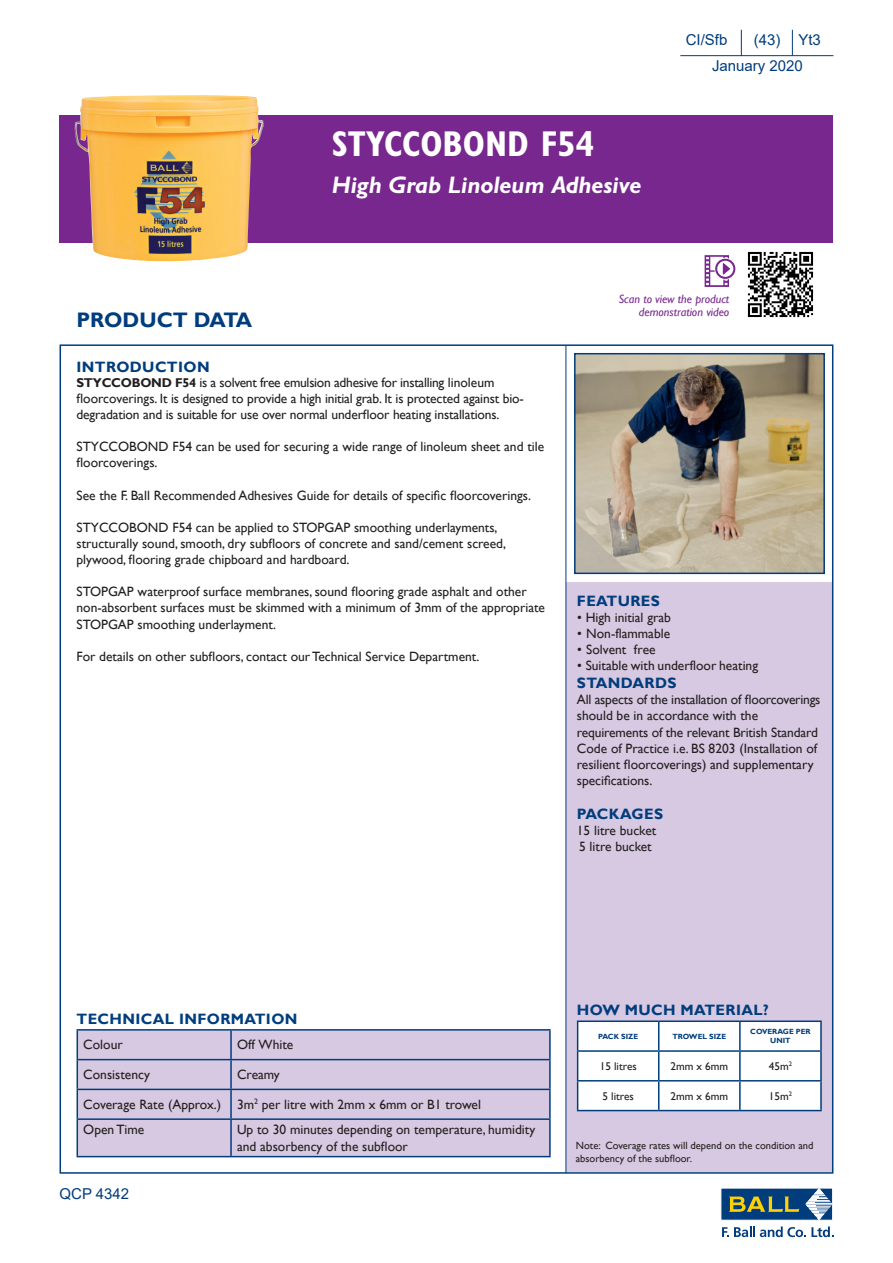
<style>
.page{position:relative;width:893px;height:1263px;background:#fff}
.page>*{position:absolute;margin:0;border:0;box-sizing:border-box;transform-origin:0 0}
.t1{font:700 condensed 36px "Gill Sans MT Std";color:#fff}
.t2{font:italic 700 24px "Gill Sans MT Std";color:#fff}
.t3{font:700 21px "Gill Sans";color:#013d7d}
.t4{font:700 15px "Gill Sans";letter-spacing:.025em;color:#013d7d}
.t5{font:15px "Arial";color:#013d7d}
.t6{font:13.5px/16px "Gill Sans";color:#231f20}
.t7{font:italic 12px/13.5px "Gill Sans";color:#77278d;text-align:right}
.t8{font:11.25px "Gill Sans";color:#231f20}
.t9{font:10.5px/12.6px "Gill Sans";color:#231f20}
.t10{font:700 7.5px/9px "Gill Sans";color:#013d7d;text-align:center}
.s1{font-weight:700;font-size:12.75px}
</style>
<div class="page">
<div style="left:566px;top:582px;width:267px;height:590px;background:#d7c9e1"></div>
<hr style="left:680px;top:55px;width:153px;height:1px;background:#013d7d">
<svg style="left:741px;top:30px;width:1px;height:26px"></svg>
<svg style="left:792px;top:30px;width:1px;height:25px"></svg>
<div style="left:60px;top:115px;width:773px;height:127px;background:#77278d"></div>
<hr style="left:566px;top:346px;width:1px;height:827px;background:#013d7d">
<img style="left:577px;top:356px;width:245px;height:215px">
<div style="left:574px;top:353px;width:251px;height:221px;border:2px solid #013d7d"></div>
<hr style="left:577px;top:1020px;width:82px;height:2px;background:#013d7d">
<hr style="left:659px;top:1020px;width:81px;height:2px;background:#013d7d">
<hr style="left:820px;top:1022px;width:2px;height:28px;background:#013d7d">
<hr style="left:740px;top:1020px;width:82px;height:2px;background:#013d7d">
<hr style="left:820px;top:1052px;width:2px;height:28px;background:#013d7d">
<hr style="left:740px;top:1050px;width:82px;height:2px;background:#013d7d">
<hr style="left:577px;top:1110px;width:82px;height:1px;background:#013d7d">
<svg style="left:577px;top:1021px;width:244px;height:89px;background:#f0f3f7"></svg>
<hr style="left:659px;top:1080px;width:81px;height:1px;background:#013d7d">
<hr style="left:659px;top:1110px;width:81px;height:1px;background:#013d7d">
<hr style="left:739px;top:1081px;width:2px;height:29px;background:#013d7d">
<hr style="left:820px;top:1081px;width:2px;height:29px;background:#013d7d">
<hr style="left:740px;top:1080px;width:82px;height:1px;background:#013d7d">
<hr style="left:740px;top:1110px;width:82px;height:1px;background:#013d7d">
<div style="left:78px;top:1030px;width:471px;height:126px;background:#d7c9e1"></div>
<hr style="left:77px;top:1029px;width:154px;height:1px;background:#013d7d">
<hr style="left:230px;top:1030px;width:2px;height:29px;background:#013d7d">
<hr style="left:549px;top:1030px;width:2px;height:29px;background:#013d7d">
<hr style="left:231px;top:1029px;width:320px;height:1px;background:#013d7d">
<hr style="left:77px;top:1059px;width:154px;height:1px;background:#013d7d">
<hr style="left:230px;top:1060px;width:2px;height:29px;background:#013d7d">
<hr style="left:549px;top:1060px;width:2px;height:29px;background:#013d7d">
<hr style="left:231px;top:1059px;width:320px;height:1px;background:#013d7d">
<svg style="left:77px;top:1030px;width:1px;height:88px"></svg>
<hr style="left:77px;top:1089px;width:154px;height:1px;background:#013d7d">
<hr style="left:230px;top:1090px;width:2px;height:28px;background:#013d7d">
<hr style="left:549px;top:1090px;width:2px;height:28px;background:#013d7d">
<hr style="left:231px;top:1089px;width:320px;height:1px;background:#013d7d">
<hr style="left:77px;top:1120px;width:1px;height:36px;background:#013d7d">
<hr style="left:77px;top:1118px;width:154px;height:2px;background:#013d7d">
<hr style="left:77px;top:1156px;width:154px;height:1px;background:#013d7d">
<hr style="left:230px;top:1120px;width:2px;height:36px;background:#013d7d">
<hr style="left:549px;top:1120px;width:2px;height:36px;background:#013d7d">
<hr style="left:231px;top:1118px;width:320px;height:2px;background:#013d7d">
<hr style="left:231px;top:1156px;width:320px;height:1px;background:#013d7d">
<svg style="left:722px;top:1226px;width:111px;height:11px"></svg>
<div style="left:721px;top:1188px;width:112px;height:32px;background:#013d7d"></div>
<svg style="left:729px;top:1196px;width:70px;height:16px"></svg>
<svg style="left:805px;top:1188px;width:28px;height:32px"></svg>
<svg style="left:705px;top:255px;width:30px;height:32px"></svg>
<img style="left:75px;top:95px;width:189px;height:166px">
<img style="left:747px;top:251px;width:67px;height:67px">
<p class="t1" style="left:332px;top:123px;width:264px">STYCCOBOND F54</p>
<p class="t2" style="left:332px;top:170px;width:311px">High Grab Linoleum Adhesive</p>
<p class="t5" style="left:686px;top:30px;width:43px">CI/Sfb</p>
<p class="t5" style="left:754px;top:30px;width:28px">(43)</p>
<p class="t5" style="left:798px;top:30px;width:24px">Yt3</p>
<p class="t5" style="left:712px;top:56px;width:92px">January 2020</p>
<p class="t3" style="left:77px;top:307px;width:177px">PRODUCT DATA</p>
<p class="t4" style="left:77px;top:358px;width:135px">INTRODUCTION</p>
<p class="t6" style="left:77px;top:374px;width:449px"><span class="s1">STYCCOBOND F54</span> is a solvent free emulsion adhesive for installing linoleum floorcoverings. It is designed to provide a high initial grab. It is protected against bio&shy;degradation and is suitable for use over normal underfloor heating installations.</p>
<p class="t6" style="left:77px;top:439px;width:469px">STYCCOBOND F54 can be used for securing a wide range of linoleum sheet and tile floorcoverings.</p>
<p class="t6" style="left:77px;top:487px;width:456px">See the F. Ball Recommended Adhesives Guide for details of specific floorcoverings.</p>
<p class="t6" style="left:77px;top:519px;width:431px">STYCCOBOND F54 can be applied to STOPGAP smoothing underlayments, structurally sound, smooth, dry subfloors of concrete and sand/cement screed, plywood, flooring grade chipboard and hardboard.</p>
<p class="t6" style="left:77px;top:584px;width:470px">STOPGAP waterproof surface membranes, sound flooring grade asphalt and other non-absorbent surfaces must be skimmed with a minimum of 3mm of the appropriate<br>STOPGAP smoothing underlayment.</p>
<p class="t6" style="left:77px;top:648px;width:404px">For details on other subfloors, contact our Technical Service Department.</p>
<p class="t7" style="left:619px;top:292px;width:112px">Scan to view the product demonstration video</p>
<p class="t4" style="left:577px;top:592px;width:84px">FEATURES</p>
<p class="t6" style="left:577px;top:609px;width:95px">• High initial grab</p>
<p class="t6" style="left:577px;top:625px;width:95px">• Non-flammable</p>
<p class="t6" style="left:577px;top:641px;width:80px">• Solvent free</p>
<p class="t6" style="left:577px;top:658px;width:182px">• Suitable with underfloor heating</p>
<p class="t4" style="left:577px;top:674px;width:101px">STANDARDS</p>
<p class="t6" style="left:577px;top:692px;width:245px">All aspects of the installation of floorcoverings should be in accordance with the requirements of the relevant British Standard Code of Practice i.e. BS 8203 (Installation of resilient floorcoverings) and supplementary specifications.</p>
<p class="t4" style="left:577px;top:805px;width:88px">PACKAGES</p>
<p class="t6" style="left:577px;top:823px;width:81px">15 litre bucket</p>
<p class="t6" style="left:579px;top:839px;width:74px">5 litre bucket</p>
<p class="t4" style="left:77px;top:1010px;width:222px">TECHNICAL INFORMATION</p>
<p class="t6" style="left:83px;top:1037px;width:41px">Colour</p>
<p class="t6" style="left:237px;top:1037px;width:58px">Off White</p>
<p class="t6" style="left:83px;top:1067px;width:68px">Consistency</p>
<p class="t6" style="left:237px;top:1067px;width:44px">Creamy</p>
<p class="t6" style="left:83px;top:1096px;width:139px">Coverage Rate (Approx.)</p>
<p class="t6" style="left:237px;top:1096px;width:245px">3m<sup>2</sup> per litre with 2mm x 6mm or B1 trowel</p>
<p class="t6" style="left:83px;top:1122px;width:63px">Open Time</p>
<p class="t6" style="left:237px;top:1122px;width:300px">Up to 30 minutes depending on temperature, humidity and absorbency of the subfloor</p>
<p class="t5" style="left:60px;top:1183px;width:71px">QCP 4342</p>
<p class="t4" style="left:577px;top:1000px;width:193px">HOW MUCH MATERIAL?</p>
<p class="t10" style="left:598px;top:1032px;width:41px">PACK SIZE</p>
<p class="t10" style="left:672px;top:1032px;width:55px">TROWEL SIZE</p>
<p class="t10" style="left:750px;top:1027px;width:62px">COVERAGE PER<br>UNIT</p>
<p class="t8" style="left:600px;top:1059px;width:39px">15 litres</p>
<p class="t8" style="left:670px;top:1059px;width:59px">2mm x 6mm</p>
<p class="t8" style="left:769px;top:1059px;width:25px">45m<sup>2</sup></p>
<p class="t8" style="left:602px;top:1089px;width:33px">5 litres</p>
<p class="t8" style="left:670px;top:1089px;width:59px">2mm x 6mm</p>
<p class="t8" style="left:769px;top:1089px;width:25px">15m<sup>2</sup></p>
<p class="t9" style="left:576px;top:1139px;width:239px">Note: Coverage rates will depend on the condition and absorbency of the subfloor.</p>
</div>
